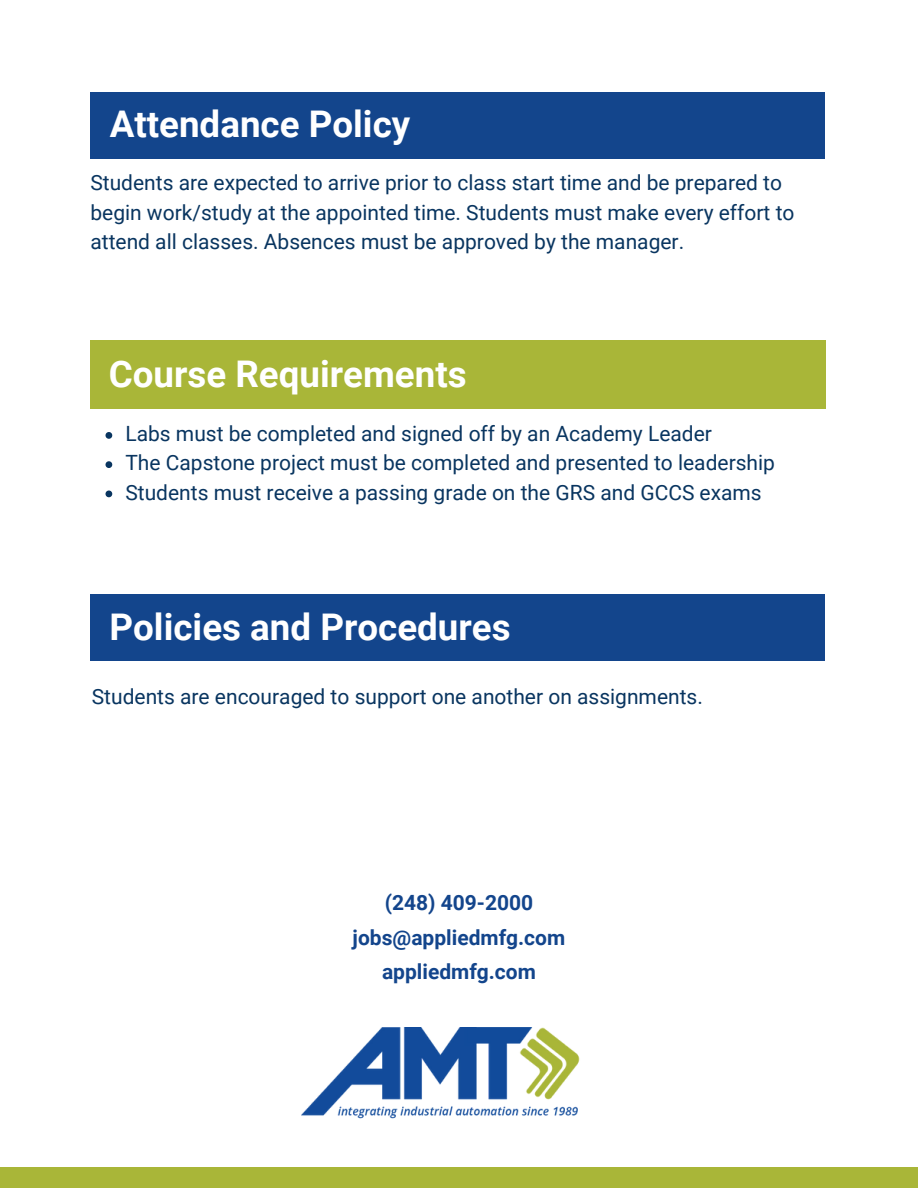
<style>
.page{position:relative;width:918px;height:1188px;background:#fff}
.page>*{position:absolute;margin:0;border:0;box-sizing:border-box;transform-origin:0 0}
.t1{font:700 36.75px "Roboto";color:#fff}
.t2{font:21px/29.2px "Roboto";color:#093560}
.t3{font:700 21px/34.8px "Roboto";color:#13458c;text-align:center}
</style>
<div class="page">
<div style="left:0;top:1167px;width:918px;height:21px;background:#a9b638"></div>
<div style="left:90px;top:92px;width:735px;height:66px;background:#13458c"></div>
<div style="left:90px;top:341px;width:736px;height:68px;background:#a9b638"></div>
<svg style="left:106px;top:432px;width:6px;height:7px"></svg>
<svg style="left:106px;top:461px;width:6px;height:7px"></svg>
<svg style="left:106px;top:491px;width:6px;height:6px"></svg>
<div style="left:90px;top:594px;width:735px;height:67px;background:#13458c"></div>
<img style="left:302px;top:1027px;width:278px;height:92px">
<h1 class="t1" style="left:110px;top:103px;width:302px">Attendance Policy</h1>
<p class="t2" style="left:90px;top:168px;width:706px">Students are expected to arrive prior to class start time and be prepared to begin work/study at the appointed time. Students must make every effort to attend all classes. Absences must be approved by the manager.</p>
<h1 class="t1" style="left:109px;top:353px;width:359px">Course Requirements</h1>
<p class="t2" style="left:125px;top:419px;width:588px">Labs must be completed and signed off by an Academy Leader</p>
<p class="t2" style="left:125px;top:448px;width:651px">The Capstone project must be completed and presented to leadership</p>
<p class="t2" style="left:125px;top:478px;width:638px">Students must receive a passing grade on the GRS and GCCS exams</p>
<h1 class="t1" style="left:110px;top:606px;width:403px">Policies and Procedures</h1>
<p class="t2" style="left:92px;top:683px;width:613px">Students are encouraged to support one another on assignments.</p>
<p class="t3" style="left:353px;top:885px;width:214px">(248) 409-2000 jobs@appliedmfg.com appliedmfg.com</p>
</div>
